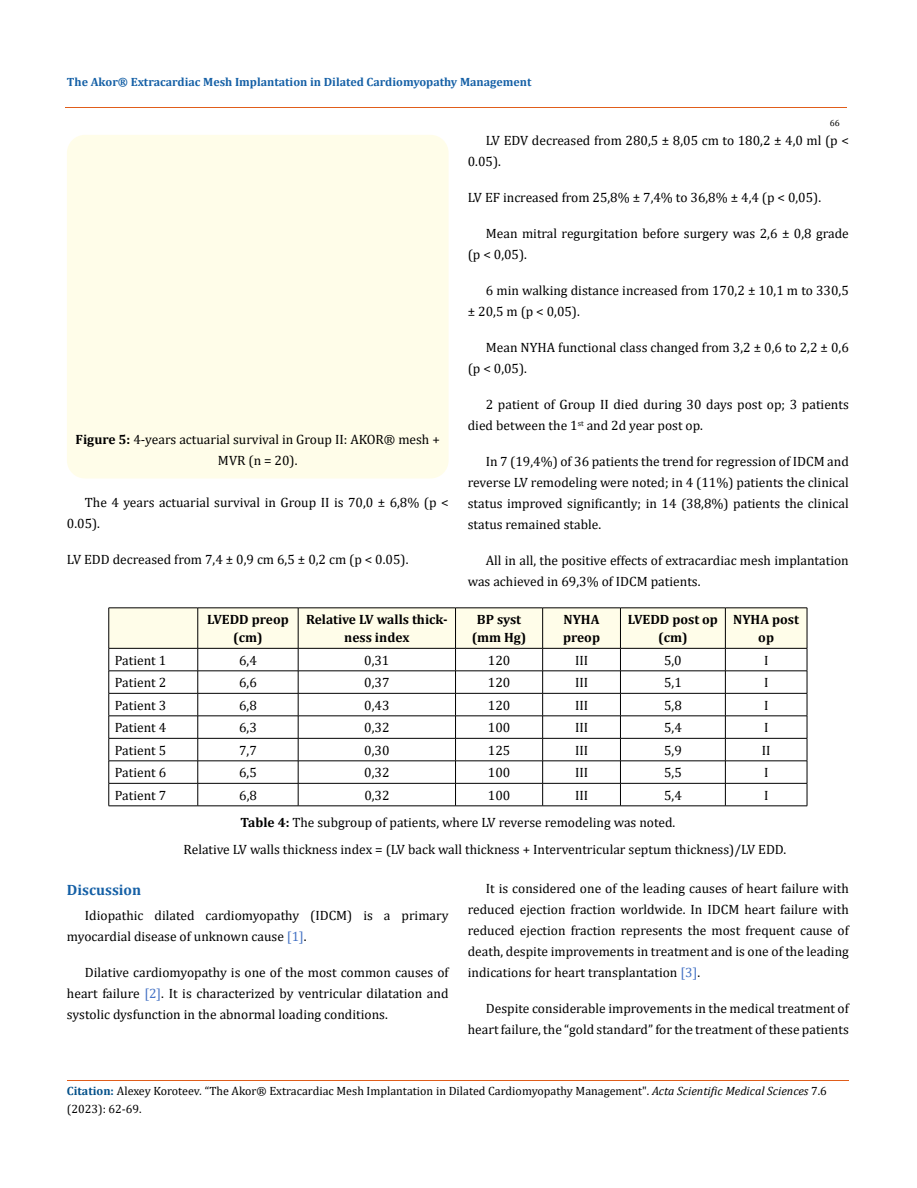
<style>
.page{position:relative;width:917px;height:1188px;background:#fff}
.page>*{position:absolute;margin:0;border:0;box-sizing:border-box;transform-origin:0 0}
.t1{font:700 15px "Cambria";color:#1560a6}
.t2{font:13.5px/21px "Cambria";color:#000}
.t3{font:700 13.5px/18px "Cambria";color:#000;text-align:center}
.t4{font:12px/18px "Cambria";color:#000}
.t5{font:700 12px "Cambria";color:#1560a6}
.t6{font:9px "Cambria";color:#000}
.s1{font-weight:700}
.s2{color:#4472c4}
.s3{font-weight:700;color:#035089}
.s4{font-style:italic}
</style>
<div class="page">
<div style="left:67px;top:135px;width:381px;height:344px;background:#fffde9;border-radius:18px"></div>
<svg style="left:108px;top:608px;width:699px;height:198px"></svg>
<hr style="left:109px;top:806px;width:89px;height:1px;background:#000">
<hr style="left:198px;top:806px;width:100px;height:1px;background:#000">
<hr style="left:298px;top:806px;width:157px;height:1px;background:#000">
<hr style="left:455px;top:806px;width:87px;height:1px;background:#000">
<hr style="left:542px;top:806px;width:78px;height:1px;background:#000">
<hr style="left:620px;top:806px;width:105px;height:1px;background:#000">
<hr style="left:725px;top:806px;width:82px;height:1px;background:#000">
<hr style="left:65px;top:108px;width:782px;height:1px;background:#e05d1a">
<hr style="left:67px;top:1080px;width:781px;height:1px;background:#e05d1a">
<p class="t5" style="left:67px;top:73px;width:466px">The Akor® Extracardiac Mesh Implantation in Dilated Cardiomyopathy Management</p>
<p class="t6" style="left:829px;top:118px;width:11px">66</p>
<p class="t2" style="left:76px;top:429px;width:366px;text-align:center"><span class="s1">Figure 5:</span> 4-years actuarial survival in Group II: AKOR® mesh +<br>MVR (n = 20).</p>
<p class="t2" style="left:67px;top:492px;width:383px;text-indent:18px">The 4 years actuarial survival in Group II is 70,0 ± 6,8% (p &lt;<br>0.05).</p>
<p class="t2" style="left:67px;top:549px;width:343px">LV EDD decreased from 7,4 ± 0,9 cm 6,5 ± 0,2 cm (p &lt; 0.05).</p>
<p class="t2" style="left:468px;top:130px;width:382px;text-indent:18px">LV EDV decreased from 280,5 ± 8,05 cm to 180,2 ± 4,0 ml (p &lt;<br>0.05).</p>
<p class="t2" style="left:468px;top:187px;width:355px">LV EF increased from 25,8% ± 7,4% to 36,8% ± 4,4 (p &lt; 0,05).</p>
<p class="t2" style="left:468px;top:223px;width:382px;text-indent:18px">Mean mitral regurgitation before surgery was 2,6 ± 0,8 grade (p &lt; 0,05).</p>
<p class="t2" style="left:468px;top:280px;width:382px;text-indent:18px">6 min walking distance increased from 170,2 ± 10,1 m to 330,5 ± 20,5 m (p &lt; 0,05).</p>
<p class="t2" style="left:468px;top:337px;width:382px;text-indent:18px">Mean NYHA functional class changed from 3,2 ± 0,6 to 2,2 ± 0,6 (p &lt; 0,05).</p>
<p class="t2" style="left:468px;top:394px;width:382px;text-indent:18px">2 patient of Group II died during 30 days post op; 3 patients died between the 1<sup>st</sup> and 2d year post op.</p>
<p class="t2" style="left:468px;top:451px;width:382px;text-align:justify;text-indent:18px">In 7 (19,4%) of 36 patients the trend for regression of IDCM and reverse LV remodeling were noted; in 4 (11%) patients the clinical status improved significantly; in 14 (38,8%) patients the clinical status remained stable.</p>
<p class="t2" style="left:468px;top:550px;width:382px;text-indent:18px">All in all, the positive effects of extracardiac mesh implantation was achieved in 69,3% of IDCM patients.</p>
<p class="t3" style="left:207px;top:610px;width:83px">LVEDD preop (cm)</p>
<p class="t3" style="left:306px;top:610px;width:143px">Relative LV walls thick&shy;ness index</p>
<p class="t3" style="left:471px;top:610px;width:56px">BP syst (mm Hg)</p>
<p class="t3" style="left:563px;top:610px;width:39px;text-align:left">NYHA preop</p>
<p class="t3" style="left:627px;top:610px;width:92px">LVEDD post op (cm)</p>
<p class="t3" style="left:733px;top:610px;width:67px">NYHA post op</p>
<p class="t2" style="left:115px;top:650px;width:53px">Patient 1</p>
<p class="t2" style="left:239px;top:650px;width:19px">6,4</p>
<p class="t2" style="left:364px;top:650px;width:27px">0,31</p>
<p class="t2" style="left:488px;top:650px;width:24px">120</p>
<p class="t2" style="left:575px;top:650px;width:15px">III</p>
<p class="t2" style="left:664px;top:650px;width:19px">5,0</p>
<p class="t2" style="left:764px;top:650px;width:6px">I</p>
<p class="t2" style="left:115px;top:672px;width:53px">Patient 2</p>
<p class="t2" style="left:239px;top:672px;width:19px">6,6</p>
<p class="t2" style="left:364px;top:672px;width:27px">0,37</p>
<p class="t2" style="left:488px;top:672px;width:24px">120</p>
<p class="t2" style="left:575px;top:672px;width:15px">III</p>
<p class="t2" style="left:664px;top:672px;width:19px">5,1</p>
<p class="t2" style="left:764px;top:672px;width:6px">I</p>
<p class="t2" style="left:115px;top:695px;width:53px">Patient 3</p>
<p class="t2" style="left:239px;top:695px;width:19px">6,8</p>
<p class="t2" style="left:364px;top:695px;width:27px">0,43</p>
<p class="t2" style="left:488px;top:695px;width:24px">120</p>
<p class="t2" style="left:575px;top:695px;width:15px">III</p>
<p class="t2" style="left:664px;top:695px;width:19px">5,8</p>
<p class="t2" style="left:764px;top:695px;width:6px">I</p>
<p class="t2" style="left:115px;top:717px;width:53px">Patient 4</p>
<p class="t2" style="left:239px;top:717px;width:19px">6,3</p>
<p class="t2" style="left:364px;top:717px;width:27px">0,32</p>
<p class="t2" style="left:488px;top:717px;width:24px">100</p>
<p class="t2" style="left:575px;top:717px;width:15px">III</p>
<p class="t2" style="left:664px;top:717px;width:19px">5,4</p>
<p class="t2" style="left:764px;top:717px;width:6px">I</p>
<p class="t2" style="left:115px;top:740px;width:53px">Patient 5</p>
<p class="t2" style="left:239px;top:740px;width:19px">7,7</p>
<p class="t2" style="left:364px;top:740px;width:27px">0,30</p>
<p class="t2" style="left:488px;top:740px;width:24px">125</p>
<p class="t2" style="left:575px;top:740px;width:15px">III</p>
<p class="t2" style="left:664px;top:740px;width:19px">5,9</p>
<p class="t2" style="left:761px;top:740px;width:10px">II</p>
<p class="t2" style="left:115px;top:762px;width:53px">Patient 6</p>
<p class="t2" style="left:239px;top:762px;width:19px">6,5</p>
<p class="t2" style="left:364px;top:762px;width:27px">0,32</p>
<p class="t2" style="left:488px;top:762px;width:24px">100</p>
<p class="t2" style="left:575px;top:762px;width:15px">III</p>
<p class="t2" style="left:664px;top:762px;width:19px">5,5</p>
<p class="t2" style="left:764px;top:762px;width:6px">I</p>
<p class="t2" style="left:115px;top:785px;width:53px">Patient 7</p>
<p class="t2" style="left:239px;top:785px;width:19px">6,8</p>
<p class="t2" style="left:364px;top:785px;width:27px">0,32</p>
<p class="t2" style="left:488px;top:785px;width:24px">100</p>
<p class="t2" style="left:575px;top:785px;width:15px">III</p>
<p class="t2" style="left:664px;top:785px;width:19px">5,4</p>
<p class="t2" style="left:764px;top:785px;width:6px">I</p>
<p class="t2" style="left:184px;top:809px;width:604px;line-height:27px;text-indent:57px"><span class="s1">Table 4:</span> The subgroup of patients, where LV reverse remodeling was noted.<br>Relative LV walls thickness index = (LV back wall thickness + Interventricular septum thickness)/LV EDD.</p>
<p class="t1" style="left:67px;top:879px;width:76px">Discussion</p>
<p class="t2" style="left:67px;top:905px;width:383px;text-indent:18px">Idiopathic dilated cardiomyopathy (IDCM) is a primary myocardial disease of unknown cause <span class="s2">[1]</span>.</p>
<p class="t2" style="left:67px;top:962px;width:383px;text-align:justify;text-indent:18px">Dilative cardiomyopathy is one of the most common causes of heart failure <span class="s2">[2]</span>. It is characterized by ventricular dilatation and systolic dysfunction in the abnormal loading conditions.</p>
<p class="t2" style="left:468px;top:878px;width:382px;text-align:justify;text-indent:18px">It is considered one of the leading causes of heart failure with reduced ejection fraction worldwide. In IDCM heart failure with reduced ejection fraction represents the most frequent cause of death, despite improvements in treatment and is one of the leading indications for heart transplantation <span class="s2">[3]</span>.</p>
<p class="t2" style="left:468px;top:998px;width:382px;text-align:right">Despite considerable improvements in the medical treatment of heart failure, the “gold standard” for the treatment of these patients</p>
<p class="t4" style="left:67px;top:1082px;width:761px"><span class="s3">Citation:</span> Alexey Koroteev<span class="s4">.</span> “The Akor® Extracardiac Mesh Implantation in Dilated Cardiomyopathy Management". <span class="s4">Acta Scientific Medical Sciences</span> 7.6 (2023): 62-69.</p>
</div>
